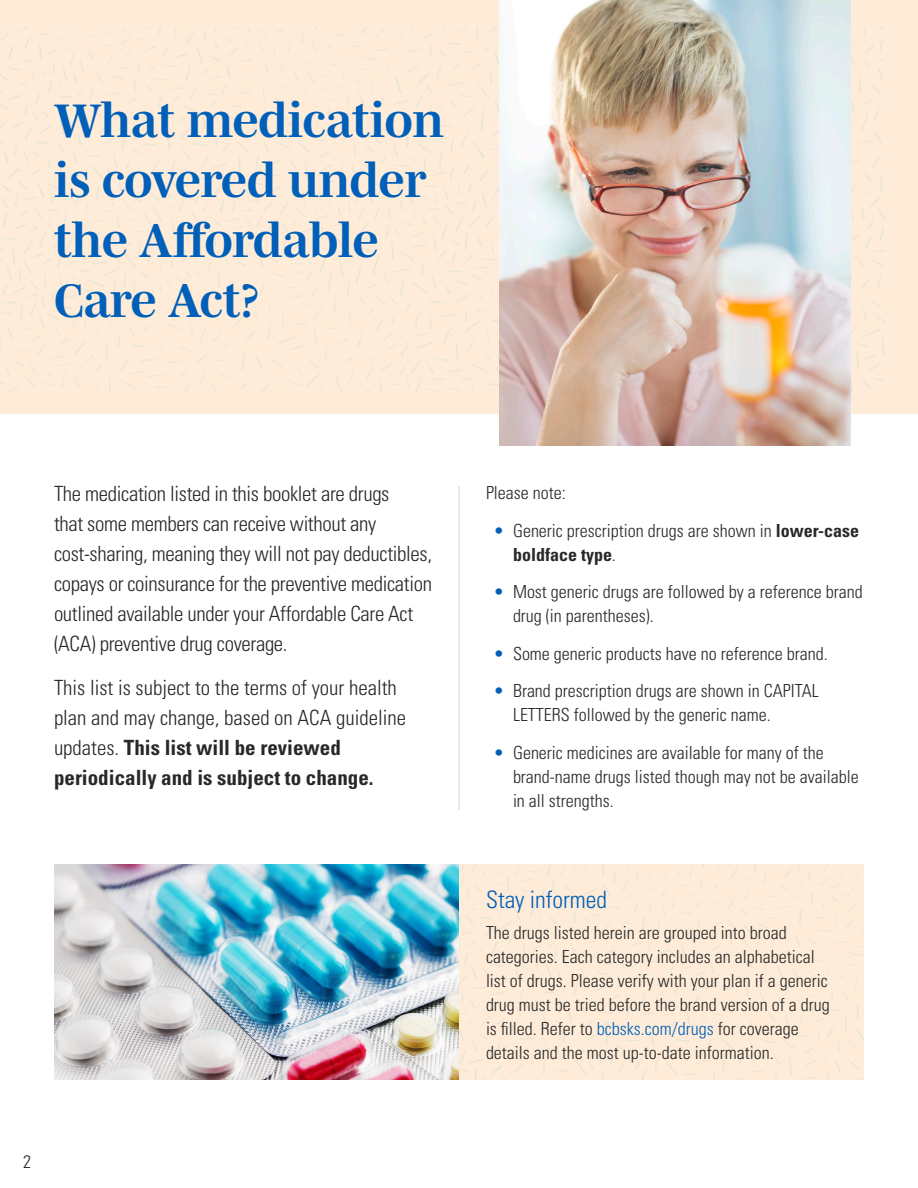
<style>
.page{position:relative;width:918px;height:1188px;background:#fff}
.page>*{position:absolute;margin:0;border:0;box-sizing:border-box;transform-origin:0 0}
.Section_header{font:700 48px/60px "Mencken Std";letter-spacing:-.01em;color:#005fb9}
.Sub-headline{font:300 condensed 24px "Univers LT Std";color:#005fb9}
.Body_copy{font:300 condensed 21px/30px "Univers LT Std";letter-spacing:-.015em;color:#282829}
.Body_copy-2{font:300 condensed 18px/24px "Univers LT Std";color:#282829}
.s1{font-weight:700}
.s2{color:#005fb9}
</style>
<div class="page">
<div style="left:0;top:0;width:918px;height:414px;background:#ffecd8"></div>
<img style="left:0;top:27px;width:884px;height:365px">
<img style="left:500px;top:0;width:350px;height:446px">
<hr style="left:459px;top:486px;width:1px;height:324px;background:#d1d3d4">
<img style="left:54px;top:864px;width:405px;height:216px">
<div style="left:459px;top:864px;width:405px;height:216px;background:#ffecd8"></div>
<p class="Section_header" style="left:54px;top:90px;width:391px">What medication is covered under the Affordable<br>Care Act?</p>
<p class="Body_copy" style="left:54px;top:479px;width:380px">The medication listed in this booklet are drugs<br>that some members can receive without any cost‑sharing, meaning they will not pay deductibles, copays or coinsurance for the preventive medication outlined available under your Affordable Care Act (ACA) preventive drug coverage.</p>
<p class="Body_copy" style="left:54px;top:672px;width:354px">This list is subject to the terms of your health plan and may change, based on ACA guideline updates. <span class="s1">This list will be reviewed periodically and is subject to change.</span></p>
<p class="Body_copy-2" style="left:23px;top:1149px;width:9px">2</p>
<p class="Body_copy-2" style="left:486px;top:481px;width:81px">Please note:</p>
<p class="Body_copy-2" style="left:513px;top:518px;width:348px;text-indent:-20px"><span class="s2">•</span> Generic prescription drugs are shown in <span class="s1">lower-case boldface type</span>.</p>
<p class="Body_copy-2" style="left:513px;top:580px;width:351px;text-indent:-20px"><span class="s2">•</span> Most generic drugs are followed by a reference brand drug (in parentheses).</p>
<p class="Body_copy-2" style="left:494px;top:641px;width:336px"><span class="s2">•</span> Some generic products have no reference brand.</p>
<p class="Body_copy-2" style="left:513px;top:679px;width:307px;text-indent:-20px"><span class="s2">•</span> Brand prescription drugs are shown in CAPITAL<br>LETTERS followed by the generic name.</p>
<p class="Body_copy-2" style="left:513px;top:740px;width:347px;text-indent:-20px"><span class="s2">•</span> Generic medicines are available for many of the brand-name drugs listed though may not be available in all strengths.</p>
<p class="Sub-headline" style="left:486px;top:886px;width:123px">Stay informed</p>
<p class="Body_copy-2" style="left:486px;top:921px;width:345px">The drugs listed herein are grouped into broad categories. Each category includes an alphabetical list of drugs. Please verify with your plan if a generic drug must be tried before the brand version of a drug is filled. Refer to <span class="s2">bcbsks.com/drugs</span> for coverage details and the most up-to-date information.</p>
</div>
